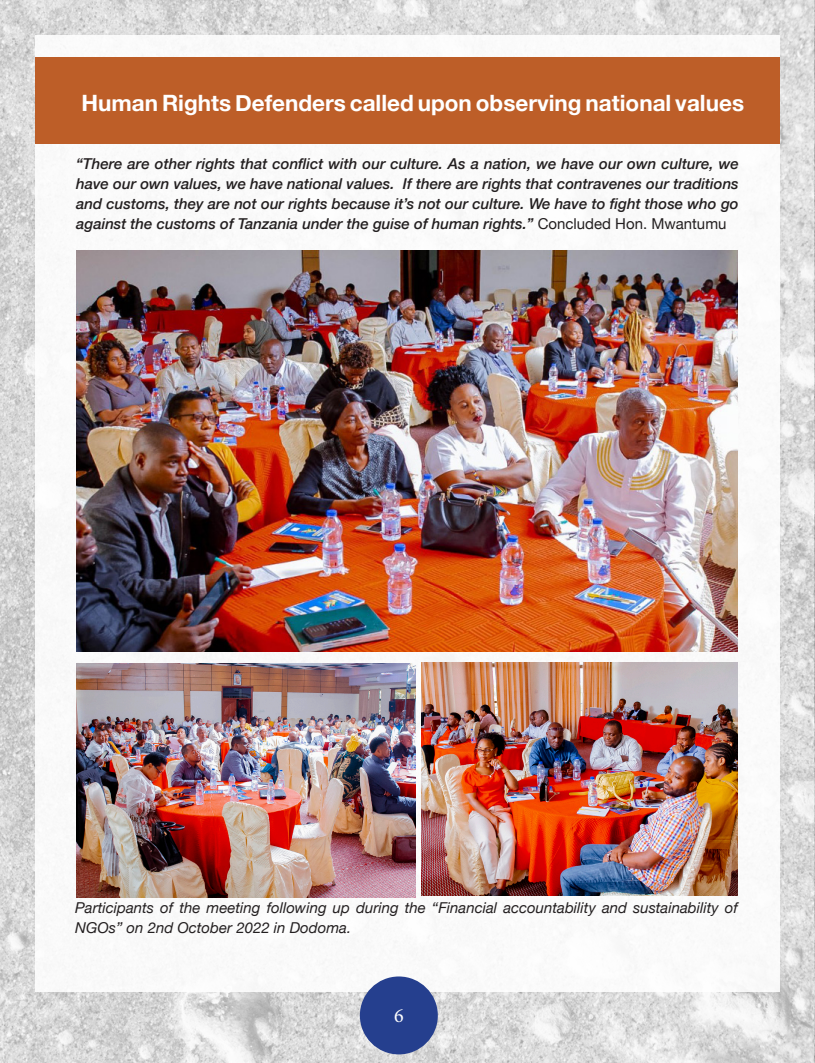
<style>
.page{position:relative;width:815px;height:1063px;background:#fff}
.page>*{position:absolute;margin:0;border:0;box-sizing:border-box;transform-origin:0 0}
.t1{font:700 22.5px "Helvetica Neue";color:#fff}
.t2{font:20px "Minion Pro";color:#fff}
.t3{font:italic 500 15px/20px "Helvetica Neue";color:#231f20;text-align:justify}
.t4{font:italic 15px/20px "Helvetica Neue";color:#231f20}
.s1{font-weight:400;font-style:normal}
</style>
<div class="page">
<img style="left:0;top:0;width:815px;height:1063px">
<div style="left:35px;top:35px;width:745px;height:957px;background:#fff"></div>
<div style="left:360px;top:976px;width:78px;height:78px;background:#253f8e;border-radius:50%"></div>
<img style="left:76px;top:251px;width:661px;height:401px">
<div style="left:35px;top:58px;width:745px;height:86px;background:#bd5e28"></div>
<img style="left:76px;top:664px;width:339px;height:233px">
<img style="left:422px;top:663px;width:315px;height:233px">
<p class="t1" style="left:81px;top:85px;width:664px">Human Rights Defenders called upon observing national values</p>
<p class="t3" style="left:76px;top:153px;width:664px">“There are other rights that conflict with our culture. As a nation, we have our own culture, we have our own values, we have national values. If there are rights that contravenes our traditions and customs, they are not our rights because it’s not our culture. We have to fight those who go against the customs of Tanzania under the guise of human rights.” <span class="s1">Concluded Hon. Mwantumu</span></p>
<p class="t4" style="left:75px;top:899px;width:664px">Participants of the meeting following up during the “Financial accountability and sustainability of<br>NGOs” on 2nd October 2022 in Dodoma.</p>
<h2 class="t2" style="left:394px;top:1002px;width:11px">6</h2>
</div>
